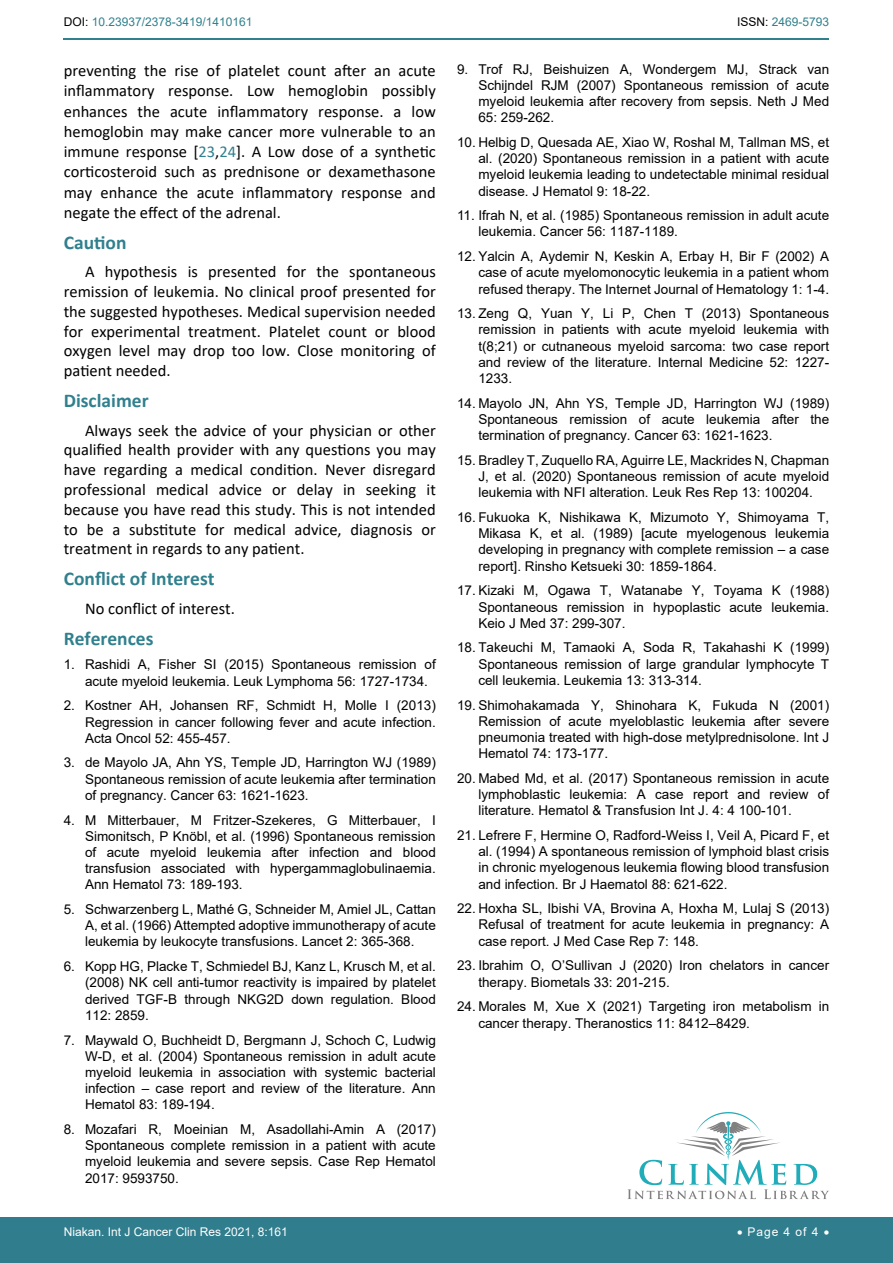
<style>
.page{position:relative;width:893px;height:1263px;background:#fff}
.page>*{position:absolute;margin:0;border:0;box-sizing:border-box;transform-origin:0 0}
.t1{font:700 19.5px "Calibri";color:#30808d}
.t2{font:16.5px/19.8px "Calibri";color:#000;text-align:justify}
.t3{font:13.5px/16.2px "Arial";color:#000;text-align:justify}
.t4{font:12px "Arial";color:#30808d}
.t5{font:12px "Arial";color:#fff}
.s1{color:#000}
.s2{color:#30808d}
</style>
<div class="page">
<div style="left:0;top:1217px;width:893px;height:46px;background:#307d8d"></div>
<hr style="left:64px;top:38px;width:765px;height:2px;background:#30808d">
<svg style="left:627px;top:1112px;width:202px;height:87px"></svg>
<p class="t4" style="left:64px;top:14px;width:190px"><span class="s1">DOI:</span> 10.23937/2378-3419/1410161</p>
<p class="t4" style="left:737px;top:14px;width:94px"><span class="s1">ISSN:</span> 2469-5793</p>
<p class="t2" style="left:64px;top:60px;width:374px;line-height:20.2px">preventing the rise of platelet count after an acute inflammatory response. Low hemoglobin possibly enhances the acute inflammatory response. a low hemoglobin may make cancer more vulnerable to an immune response [<span class="s2">23</span>,<span class="s2">24</span>]. A Low dose of a synthetic corticosteroid such as prednisone or dexamethasone may enhance the acute inflammatory response and negate the effect of the adrenal.</p>
<h1 class="t1" style="left:64px;top:229px;width:64px">Caution</h1>
<p class="t2" style="left:64px;top:261px;width:374px;text-indent:21px">A hypothesis is presented for the spontaneous remission of leukemia. No clinical proof presented for the suggested hypotheses. Medical supervision needed for experimental treatment. Platelet count or blood oxygen level may drop too low. Close monitoring of patient needed.</p>
<h1 class="t1" style="left:64px;top:387px;width:86px">Disclaimer</h1>
<p class="t2" style="left:64px;top:420px;width:374px;text-indent:21px">Always seek the advice of your physician or other qualified health provider with any questions you may have regarding a medical condition. Never disregard professional medical advice or delay in seeking it because you have read this study. This is not intended to be a substitute for medical advice, diagnosis or treatment in regards to any patient.</p>
<h1 class="t1" style="left:64px;top:565px;width:152px">Conflict of Interest</h1>
<p class="t2" style="left:85px;top:598px;width:151px">No conflict of interest.</p>
<h1 class="t1" style="left:64px;top:624px;width:91px">References</h1>
<p class="t3" style="left:85px;top:656px;width:352px;text-indent:-21px">1. Rashidi A, Fisher SI (2015) Spontaneous remission of acute myeloid leukemia. Leuk Lymphoma 56: 1727-1734.</p>
<p class="t3" style="left:85px;top:697px;width:352px;text-indent:-21px">2. Kostner AH, Johansen RF, Schmidt H, Molle I (2013)<br>Regression in cancer following fever and acute infection.<br>Acta Oncol 52: 455-457.</p>
<p class="t3" style="left:85px;top:754px;width:352px;text-indent:-21px">3. de Mayolo JA, Ahn YS, Temple JD, Harrington WJ (1989)<br>Spontaneous remission of acute leukemia after termination of pregnancy. Cancer 63: 1621-1623.</p>
<p class="t3" style="left:85px;top:812px;width:352px;text-indent:-21px">4. M Mitterbauer, M Fritzer-Szekeres, G Mitterbauer, I Simonitsch, P Knöbl, et al. (1996) Spontaneous remission of acute myeloid leukemia after infection and blood transfusion associated with hypergammaglobulinaemia.<br>Ann Hematol 73: 189-193.</p>
<p class="t3" style="left:85px;top:901px;width:352px;text-indent:-21px">5. Schwarzenberg L, Mathé G, Schneider M, Amiel JL, Cattan A, et al. (1966) Attempted adoptive immunotherapy of acute leukemia by leukocyte transfusions. Lancet 2: 365-368.</p>
<p class="t3" style="left:85px;top:958px;width:352px;text-indent:-21px">6. Kopp HG, Placke T, Schmiedel BJ, Kanz L, Krusch M, et al. (2008) NK cell anti-tumor reactivity is impaired by platelet derived TGF-B through NKG2D down regulation. Blood 112: 2859.</p>
<p class="t3" style="left:85px;top:1031px;width:352px;text-indent:-21px">7. Maywald O, Buchheidt D, Bergmann J, Schoch C, Ludwig W-D, et al. (2004) Spontaneous remission in adult acute myeloid leukemia in association with systemic bacterial infection – case report and review of the literature. Ann Hematol 83: 189-194.</p>
<p class="t3" style="left:85px;top:1121px;width:352px;text-indent:-21px">8. Mozafari R, Moeinian M, Asadollahi-Amin A (2017)<br>Spontaneous complete remission in a patient with acute myeloid leukemia and severe sepsis. Case Rep Hematol 2017: 9593750.</p>
<p class="t3" style="left:478px;top:61px;width:352px;text-indent:-21px">9. Trof RJ, Beishuizen A, Wondergem MJ, Strack van Schijndel RJM (2007) Spontaneous remission of acute myeloid leukemia after recovery from sepsis. Neth J Med 65: 259-262.</p>
<p class="t3" style="left:478px;top:134px;width:352px;text-indent:-21px">10. Helbig D, Quesada AE, Xiao W, Roshal M, Tallman MS, et al. (2020) Spontaneous remission in a patient with acute myeloid leukemia leading to undetectable minimal residual disease. J Hematol 9: 18-22.</p>
<p class="t3" style="left:478px;top:207px;width:352px;text-indent:-21px">11. Ifrah N, et al. (1985) Spontaneous remission in adult acute leukemia. Cancer 56: 1187-1189.</p>
<p class="t3" style="left:478px;top:248px;width:352px;text-indent:-21px">12. Yalcin A, Aydemir N, Keskin A, Erbay H, Bir F (2002) A case of acute myelomonocytic leukemia in a patient whom refused therapy. The Internet Journal of Hematology 1: 1-4.</p>
<p class="t3" style="left:478px;top:305px;width:352px;text-indent:-21px">13. Zeng Q, Yuan Y, Li P, Chen T (2013) Spontaneous remission in patients with acute myeloid leukemia with t(8;21) or cutnaneous myeloid sarcoma: two case report and review of the literature. Internal Medicine 52: 1227- 1233.</p>
<p class="t3" style="left:478px;top:395px;width:352px;text-indent:-21px">14. Mayolo JN, Ahn YS, Temple JD, Harrington WJ (1989)<br>Spontaneous remission of acute leukemia after the termination of pregnancy. Cancer 63: 1621-1623.</p>
<p class="t3" style="left:478px;top:452px;width:352px;text-indent:-21px">15. Bradley T, Zuquello RA, Aguirre LE, Mackrides N, Chapman J, et al. (2020) Spontaneous remission of acute myeloid leukemia with NFI alteration. Leuk Res Rep 13: 100204.</p>
<p class="t3" style="left:478px;top:509px;width:352px;text-indent:-21px">16. Fukuoka K, Nishikawa K, Mizumoto Y, Shimoyama T, Mikasa K, et al. (1989) [acute myelogenous leukemia developing in pregnancy with complete remission – a case report]. Rinsho Ketsueki 30: 1859-1864.</p>
<p class="t3" style="left:478px;top:582px;width:352px;text-indent:-21px">17. Kizaki M, Ogawa T, Watanabe Y, Toyama K (1988)<br>Spontaneous remission in hypoplastic acute leukemia.<br>Keio J Med 37: 299-307.</p>
<p class="t3" style="left:478px;top:639px;width:352px;text-indent:-21px">18. Takeuchi M, Tamaoki A, Soda R, Takahashi K (1999)<br>Spontaneous remission of large grandular lymphocyte T cell leukemia. Leukemia 13: 313-314.</p>
<p class="t3" style="left:478px;top:697px;width:352px;text-indent:-21px">19. Shimohakamada Y, Shinohara K, Fukuda N (2001)<br>Remission of acute myeloblastic leukemia after severe pneumonia treated with high-dose metylprednisolone. Int J Hematol 74: 173-177.</p>
<p class="t3" style="left:478px;top:770px;width:352px;text-indent:-21px">20. Mabed Md, et al. (2017) Spontaneous remission in acute lymphoblastic leukemia: A case report and review of literature. Hematol &amp; Transfusion Int J. 4: 4 100-101.</p>
<p class="t3" style="left:478px;top:827px;width:352px;text-indent:-21px">21. Lefrere F, Hermine O, Radford-Weiss I, Veil A, Picard F, et al. (1994) A spontaneous remission of lymphoid blast crisis in chronic myelogenous leukemia flowing blood transfusion and infection. Br J Haematol 88: 621-622.</p>
<p class="t3" style="left:478px;top:900px;width:352px;text-indent:-21px">22. Hoxha SL, Ibishi VA, Brovina A, Hoxha M, Lulaj S (2013)<br>Refusal of treatment for acute leukemia in pregnancy: A case report. J Med Case Rep 7: 148.</p>
<p class="t3" style="left:478px;top:957px;width:352px;text-indent:-21px">23. Ibrahim O, O’Sullivan J (2020) Iron chelators in cancer therapy. Biometals 33: 201-215.</p>
<p class="t3" style="left:478px;top:998px;width:352px;text-indent:-21px">24. Morales M, Xue X (2021) Targeting iron metabolism in cancer therapy. Theranostics 11: 8412–8429.</p>
<p class="t5" style="left:64px;top:1223px;width:226px">Niakan. Int J Cancer Clin Res 2021, 8:161</p>
<p class="t5" style="left:737px;top:1223px;width:94px">• Page 4 of 4 •</p>
</div>
